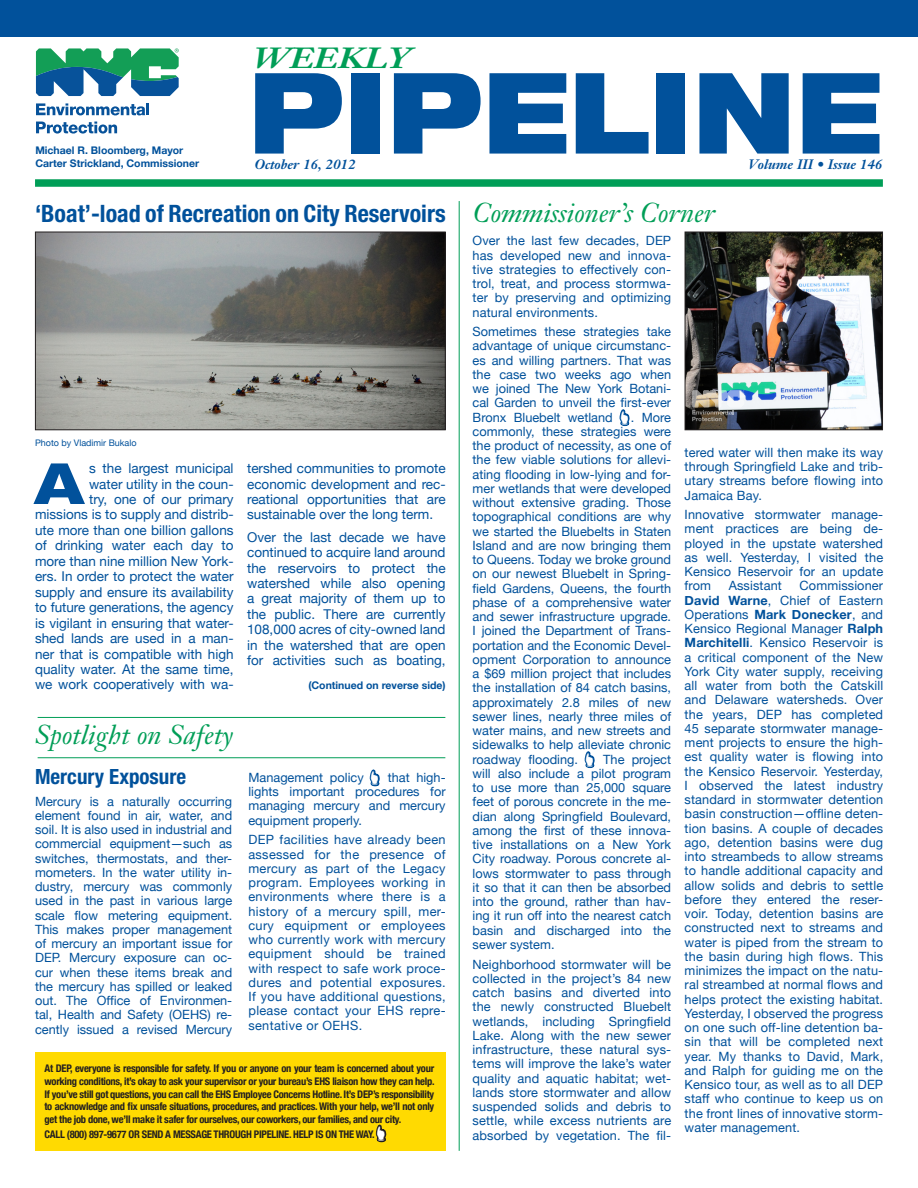
<style>
.page{position:relative;width:918px;height:1188px;background:#fff}
.page>*{position:absolute;margin:0;border:0;box-sizing:border-box;transform-origin:0 0}
.t1{font:900 expanded 112.5px "Helvetica Neue";color:#01519b;scale:.9 1}
.body{font:800 expanded 56.85px "Helvetica Neue";color:#01519b}
.t2{font:italic 700 28.8px "Janson Text";color:#009e57;scale:1.25 1}
.t3{font:italic 27px "Janson Text";color:#009e57}
.body-2{font:700 condensed 24px "Helvetica Neue";color:#01519b}
.body-3{font:700 condensed 21px "Helvetica Neue";color:#01519b}
.body-4{font:13.5px/15.5px "Helvetica Neue";color:#01519b;text-align:justify}
.t4{font:italic 700 13.5px "Janson Text";color:#01519b}
.body-5{font:12.75px/14.2px "Helvetica Neue";letter-spacing:.01em;color:#01519b;text-align:justify}
.t5{font:700 condensed 10.5px/12.6px "Helvetica Neue";letter-spacing:-.025em;color:#231f20;text-align:justify}
.t6{font:700 10.5px "Helvetica Neue";color:#01519b}
.body-6{font:9px "Helvetica Neue";color:#01519b}
.s1{font-weight:700}
</style>
<div class="page">
<svg style="left:36px;top:103px;width:113px;height:12px"></svg>
<svg style="left:36px;top:122px;width:81px;height:12px"></svg>
<svg style="left:36px;top:48px;width:143px;height:48px"></svg>
<div style="left:35px;top:179px;width:848px;height:8px;background:#009e57"></div>
<hr style="left:459px;top:201px;width:1px;height:950px;background:#009e57">
<div style="left:0;top:0;width:918px;height:36px;background:#01519b"></div>
<hr style="left:38px;top:717px;width:407px;height:1px;background:#009e57">
<hr style="left:38px;top:757px;width:407px;height:1px;background:#009e57">
<div style="left:35px;top:1052px;width:411px;height:99px;background:#ffda01"></div>
<img style="left:37px;top:234px;width:407px;height:194px">
<div style="left:35px;top:232px;width:411px;height:198px;border:1px solid #231f20"></div>
<img style="left:687px;top:234px;width:194px;height:194px">
<div style="left:685px;top:232px;width:198px;height:198px;border:1px solid #231f20"></div>
<svg style="left:692px;top:390px;width:52px;height:31px"></svg>
<svg style="left:368px;top:716px;width:13px;height:71px"></svg>
<svg style="left:619px;top:409px;width:11px;height:17px"></svg>
<svg style="left:584px;top:751px;width:11px;height:18px"></svg>
<svg style="left:375px;top:1124px;width:12px;height:19px"></svg>
<p class="t6" style="left:35px;top:142px;width:150px">Michael R. Bloomberg, Mayor</p>
<p class="t6" style="left:35px;top:155px;width:165px">Carter Strickland, Commissioner</p>
<p class="t2" style="left:253px;top:39px;width:127px">WEEKLY</p>
<p class="t1" style="left:248px;top:40px;width:706px">PIPELINE</p>
<p class="t4" style="left:255px;top:155px;width:103px">October 16, 2012</p>
<p class="t4" style="left:748px;top:155px;width:136px">Volume III • Issue 146</p>
<p class="body-2" style="left:35px;top:199px;width:412px">‘Boat’-load of Recreation on City Reservoirs</p>
<p class="body-6" style="left:35px;top:436px;width:103px">Photo by Vladimir Bukalo</p>
<p class="body" style="left:35px;top:447px;width:50px">A</p>
<p class="body-4" style="left:35px;top:461px;width:200px;text-align:right">s the largest municipal<br>water utility in the coun-<br>try, one of our primary missions is to supply and distrib&shy;ute more than one billion gallons of drinking water each day to more than nine million New York&shy;ers. In order to protect the water supply and ensure its availability to future generations, the agency is vigilant in ensuring that water&shy;shed lands are used in a man&shy;ner that is compatible with high quality water. At the same time, we work cooperatively with wa-</p>
<p class="body-4" style="left:247px;top:461px;width:200px">tershed communities to promote economic development and rec&shy;reational opportunities that are sustainable over the long term.</p>
<p class="body-4" style="left:247px;top:530px;width:200px">Over the last decade we have continued to acquire land around the reservoirs to protect the watershed while also opening a great majority of them up to the public. There are currently 108,000 acres of city-owned land in the watershed that are open for activities such as boating,</p>
<p class="t6" style="left:308px;top:677px;width:139px">(Continued on reverse side)</p>
<p class="t3" style="left:35px;top:718px;width:200px">Spotlight on Safety</p>
<p class="body-3" style="left:35px;top:764px;width:153px">Mercury Exposure</p>
<p class="body-5" style="left:35px;top:795px;width:199px">Mercury is a naturally occurring element found in air, water, and soil. It is also used in industrial and commercial equipment—such as switches, thermostats, and ther&shy;mometers. In the water utility in&shy;dustry, mercury was commonly used in the past in various large scale flow metering equipment.<br>This makes proper management of mercury an important issue for DEP. Mercury exposure can oc&shy;cur when these items break and the mercury has spilled or leaked out. The Office of Environmen&shy;tal, Health and Safety (OEHS) re&shy;cently issued a revised Mercury</p>
<p class="body-5" style="left:248px;top:771px;width:199px;text-indent:139px">that high&shy;lights important procedures for managing mercury and mercury equipment properly.</p>
<p class="body-5" style="left:248px;top:833px;width:199px">DEP facilities have already been assessed for the presence of mercury as part of the Legacy program. Employees working in environments where there is a history of a mercury spill, mer&shy;cury equipment or employees who currently work with mercury equipment should be trained with respect to safe work proce&shy;dures and potential exposures.<br>If you have additional questions, please contact your EHS repre&shy;sentative or OEHS.</p>
<p class="body-5" style="left:248px;top:771px;width:117px">Management policy</p>
<p class="t5" style="left:44px;top:1062px;width:392px">At DEP, everyone is responsible for safety. If you or anyone on your team is concerned about your working conditions, it’s okay to ask your supervisor or your bureau’s EHS liaison how they can help.<br>If you’ve still got questions, you can call the EHS Employee Concerns Hotline. It’s DEP’s responsibility to acknowledge and fix unsafe situations, procedures, and practices. With your help, we’ll not only get the job done, we’ll make it safer for ourselves, our coworkers, our families, and our city.</p>
<p class="t5" style="left:44px;top:1127px;width:332px">CALL (800) 897-9677 OR SEND A MESSAGE THROUGH PIPELINE. HELP IS ON THE WAY.</p>
<p class="t3" style="left:473px;top:196px;width:244px">Commissioner’s Corner</p>
<p class="body-5" style="left:473px;top:234px;width:200px">Over the last few decades, DEP has developed new and innova&shy;tive strategies to effectively con&shy;trol, treat, and process stormwa&shy;ter by preserving and optimizing natural environments.</p>
<p class="body-5" style="left:473px;top:325px;width:200px">Sometimes these strategies take advantage of unique circumstanc&shy;es and willing partners. That was the case two weeks ago when we joined The New York Botani&shy;cal Garden to unveil the first-ever Bronx Bluebelt wetland</p>
<p class="body-5" style="left:473px;top:411px;width:200px;text-indent:158px">. More commonly, these strategies were the product of necessity, as one of the few viable solutions for allevi&shy;ating flooding in low-lying and for&shy;mer wetlands that were developed without extensive grading. Those topographical conditions are why we started the Bluebelts in Staten Island and are now bringing them to Queens. Today we broke ground on our newest Bluebelt in Spring&shy;field Gardens, Queens, the fourth phase of a comprehensive water and sewer infrastructure upgrade.<br>I joined the Department of Trans&shy;portation and the Economic Devel&shy;opment Corporation to announce a $69 million project that includes the installation of 84 catch basins, approximately 2.8 miles of new sewer lines, nearly three miles of water mains, and new streets and sidewalks to help alleviate chronic roadway flooding.</p>
<p class="body-5" style="left:473px;top:753px;width:200px;text-indent:131px">The project will also include a pilot program to use more than 25,000 square feet of porous concrete in the me&shy;dian along Springfield Boulevard, among the first of these innova&shy;tive installations on a New York City roadway. Porous concrete al&shy;lows stormwater to pass through it so that it can then be absorbed into the ground, rather than hav&shy;ing it run off into the nearest catch basin and discharged into the sewer system.</p>
<p class="body-5" style="left:473px;top:958px;width:200px">Neighborhood stormwater will be collected in the project’s 84 new catch basins and diverted into the newly constructed Bluebelt wetlands, including Springfield Lake. Along with the new sewer infrastructure, these natural sys&shy;tems will improve the lake’s water quality and aquatic habitat; wet&shy;lands store stormwater and allow suspended solids and debris to settle, while excess nutrients are absorbed by vegetation. The fil-</p>
<p class="body-5" style="left:685px;top:446px;width:200px">tered water will then make its way through Springfield Lake and trib&shy;utary streams before flowing into Jamaica Bay.</p>
<p class="body-5" style="left:685px;top:508px;width:200px">Innovative stormwater manage&shy;ment practices are being de&shy;ployed in the upstate watershed as well. Yesterday, I visited the Kensico Reservoir for an update from</p>
<p class="body-5" style="left:685px;top:579px;width:200px;text-indent:115px">Commissioner <span class="s1">David Warne</span>, Chief of Eastern Operations <span class="s1">Mark Donecker</span>, and Kensico Regional Manager <span class="s1">Ralph Marchitelli</span>. Kensico Reservoir is a critical component of the New York City water supply, receiving all water from both the Catskill and Delaware watersheds. Over the years, DEP has completed 45 separate stormwater manage&shy;ment projects to ensure the high&shy;est quality water is flowing into the Kensico Reservoir. Yesterday, I observed the latest industry standard in stormwater detention basin construction—offline deten&shy;tion basins. A couple of decades ago, detention basins were dug into streambeds to allow streams to handle additional capacity and allow solids and debris to settle before they entered the reser&shy;voir. Today, detention basins are constructed next to streams and water is piped from the stream to the basin during high flows. This minimizes the impact on the natu&shy;ral streambed at normal flows and helps protect the existing habitat.<br>Yesterday, I observed the progress on one such off-line detention ba&shy;sin that will be completed next year. My thanks to David, Mark, and Ralph for guiding me on the Kensico tour, as well as to all DEP staff who continue to keep us on the front lines of innovative storm&shy;water management.</p>
<p class="body-5" style="left:729px;top:579px;width:55px">Assistant</p>
</div>
